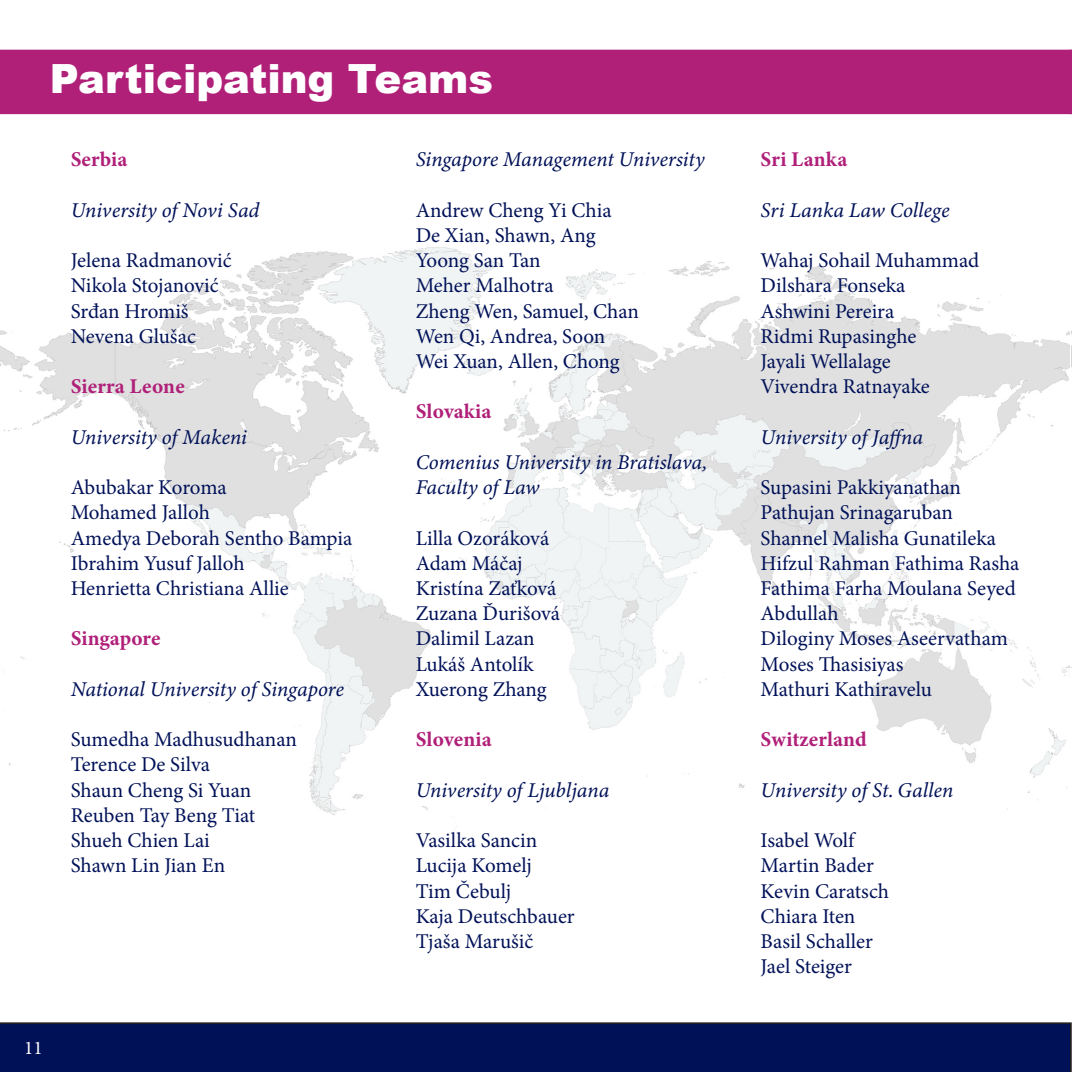
<style>
.page{position:relative;width:1072px;height:1072px;background:#fff}
.page>*{position:absolute;margin:0;border:0;box-sizing:border-box;transform-origin:0 0}
.t1{font:900 40.25px "Arial";color:#fff}
.Paragraph_Style_3{font:21px/25.2px "Minion Pro";letter-spacing:-.005em;color:#001158}
.Paragraph_Style_3-2{font:italic 21px/25.2px "Minion Variable Concept";color:#001158}
.Paragraph_Style_3-3{font:21px "Minion Variable Concept";color:#b02079}
.Paragraph_Style_1_Mi{font:19.25px "Minion Pro";color:#fff}
</style>
<div class="page">
<img style="left:0;top:247px;width:1070px;height:585px">
<div style="left:0;top:50px;width:1069px;height:64px;background:#b02079"></div>
<div style="left:0;top:1022px;width:1071px;height:49px;background:#001158"></div>
<svg style="left:1069px;top:50px;width:2px;height:64px"></svg>
<p class="t1" style="left:50px;top:49px;width:445px">Participating Teams</p>
<p class="Paragraph_Style_3-3" style="left:71px;top:145px;width:58px">Serbia</p>
<p class="Paragraph_Style_3-2" style="left:71px;top:197px;width:190px">University of Novi Sad</p>
<p class="Paragraph_Style_3" style="left:71px;top:248px;width:162px">Jelena Radmanović</p>
<p class="Paragraph_Style_3" style="left:71px;top:273px;width:150px">Nikola Stojanović</p>
<p class="Paragraph_Style_3" style="left:71px;top:298px;width:119px">Srđan Hromiš</p>
<p class="Paragraph_Style_3" style="left:71px;top:323px;width:127px">Nevena Glušac</p>
<p class="Paragraph_Style_3-3" style="left:71px;top:372px;width:116px">Sierra Leone</p>
<p class="Paragraph_Style_3-2" style="left:71px;top:424px;width:178px">University of Makeni</p>
<p class="Paragraph_Style_3" style="left:71px;top:475px;width:157px">Abubakar Koroma</p>
<p class="Paragraph_Style_3" style="left:71px;top:500px;width:141px">Mohamed Jalloh</p>
<p class="Paragraph_Style_3" style="left:71px;top:525px;width:283px">Amedya Deborah Sentho Bampia</p>
<p class="Paragraph_Style_3" style="left:71px;top:550px;width:175px">Ibrahim Yusuf Jalloh</p>
<p class="Paragraph_Style_3" style="left:71px;top:575px;width:220px">Henrietta Christiana Allie</p>
<p class="Paragraph_Style_3-3" style="left:71px;top:624px;width:91px">Singapore</p>
<p class="Paragraph_Style_3-2" style="left:71px;top:676px;width:275px">National University of Singapore</p>
<p class="Paragraph_Style_3" style="left:71px;top:727px;width:228px">Sumedha Madhusudhanan</p>
<p class="Paragraph_Style_3" style="left:71px;top:752px;width:141px">Terence De Silva</p>
<p class="Paragraph_Style_3" style="left:71px;top:777px;width:182px">Shaun Cheng Si Yuan</p>
<p class="Paragraph_Style_3" style="left:71px;top:802px;width:186px">Reuben Tay Beng Tiat</p>
<p class="Paragraph_Style_3" style="left:71px;top:827px;width:140px">Shueh Chien Lai</p>
<p class="Paragraph_Style_3" style="left:71px;top:853px;width:156px">Shawn Lin Jian En</p>
<p class="Paragraph_Style_3-2" style="left:416px;top:147px;width:290px">Singapore Management University</p>
<p class="Paragraph_Style_3" style="left:416px;top:197px;width:197px">Andrew Cheng Yi Chia</p>
<p class="Paragraph_Style_3" style="left:416px;top:223px;width:181px">De Xian, Shawn, Ang</p>
<p class="Paragraph_Style_3" style="left:416px;top:248px;width:126px">Yoong San Tan</p>
<p class="Paragraph_Style_3" style="left:416px;top:273px;width:139px">Meher Malhotra</p>
<p class="Paragraph_Style_3" style="left:416px;top:298px;width:225px">Zheng Wen, Samuel, Chan</p>
<p class="Paragraph_Style_3" style="left:416px;top:323px;width:191px">Wen Qi, Andrea, Soon</p>
<p class="Paragraph_Style_3" style="left:416px;top:349px;width:206px">Wei Xuan, Allen, Chong</p>
<p class="Paragraph_Style_3-3" style="left:416px;top:397px;width:77px">Slovakia</p>
<p class="Paragraph_Style_3-2" style="left:416px;top:449px;width:292px">Comenius University in Bratislava,<br>Faculty of Law</p>
<p class="Paragraph_Style_3" style="left:416px;top:525px;width:135px">Lilla Ozoráková</p>
<p class="Paragraph_Style_3" style="left:416px;top:550px;width:108px">Adam Máčaj</p>
<p class="Paragraph_Style_3" style="left:416px;top:575px;width:142px">Kristína Zaťková</p>
<p class="Paragraph_Style_3" style="left:416px;top:601px;width:146px">Zuzana Ďurišová</p>
<p class="Paragraph_Style_3" style="left:416px;top:626px;width:121px">Dalimil Lazan</p>
<p class="Paragraph_Style_3" style="left:416px;top:651px;width:119px">Lukáš Antolík</p>
<p class="Paragraph_Style_3" style="left:416px;top:676px;width:132px">Xuerong Zhang</p>
<p class="Paragraph_Style_3-3" style="left:416px;top:724px;width:77px">Slovenia</p>
<p class="Paragraph_Style_3-2" style="left:416px;top:777px;width:195px">University of Ljubljana</p>
<p class="Paragraph_Style_3" style="left:416px;top:827px;width:123px">Vasilka Sancin</p>
<p class="Paragraph_Style_3" style="left:416px;top:853px;width:118px">Lucija Komelj</p>
<p class="Paragraph_Style_3" style="left:416px;top:878px;width:97px">Tim Čebulj</p>
<p class="Paragraph_Style_3" style="left:416px;top:903px;width:161px">Kaja Deutschbauer</p>
<p class="Paragraph_Style_3" style="left:416px;top:928px;width:119px">Tjaša Marušič</p>
<p class="Paragraph_Style_1_Mi" style="left:24px;top:1034px;width:20px">11</p>
<p class="Paragraph_Style_3-3" style="left:760px;top:145px;width:88px">Sri Lanka</p>
<p class="Paragraph_Style_3-2" style="left:760px;top:197px;width:191px">Sri Lanka Law College</p>
<p class="Paragraph_Style_3" style="left:760px;top:248px;width:220px">Wahaj Sohail Muhammad</p>
<p class="Paragraph_Style_3" style="left:760px;top:273px;width:146px">Dilshara Fonseka</p>
<p class="Paragraph_Style_3" style="left:760px;top:298px;width:135px">Ashwini Pereira</p>
<p class="Paragraph_Style_3" style="left:760px;top:323px;width:157px">Ridmi Rupasinghe</p>
<p class="Paragraph_Style_3" style="left:760px;top:349px;width:132px">Jayali Wellalage</p>
<p class="Paragraph_Style_3" style="left:760px;top:374px;width:171px">Vivendra Ratnayake</p>
<p class="Paragraph_Style_3-2" style="left:760px;top:424px;width:164px">University of Jaffna</p>
<p class="Paragraph_Style_3" style="left:760px;top:475px;width:202px">Supasini Pakkiyanathan</p>
<p class="Paragraph_Style_3" style="left:760px;top:500px;width:194px">Pathujan Srinagaruban</p>
<p class="Paragraph_Style_3" style="left:760px;top:525px;width:237px">Shannel Malisha Gunatileka</p>
<p class="Paragraph_Style_3" style="left:760px;top:550px;width:260px">Hifzul Rahman Fathima Rasha</p>
<p class="Paragraph_Style_3" style="left:760px;top:575px;width:257px">Fathima Farha Moulana Seyed<br>Abdullah</p>
<p class="Paragraph_Style_3" style="left:760px;top:626px;width:249px">Diloginy Moses Aseervatham<br>Moses Thasisiyas</p>
<p class="Paragraph_Style_3" style="left:760px;top:676px;width:173px">Mathuri Kathiravelu</p>
<p class="Paragraph_Style_3-3" style="left:760px;top:724px;width:108px">Switzerland</p>
<p class="Paragraph_Style_3-2" style="left:760px;top:777px;width:194px">University of St. Gallen</p>
<p class="Paragraph_Style_3" style="left:760px;top:827px;width:95px">Isabel Wolf</p>
<p class="Paragraph_Style_3" style="left:760px;top:853px;width:115px">Martin Bader</p>
<p class="Paragraph_Style_3" style="left:760px;top:878px;width:130px">Kevin Caratsch</p>
<p class="Paragraph_Style_3" style="left:760px;top:903px;width:96px">Chiara Iten</p>
<p class="Paragraph_Style_3" style="left:760px;top:928px;width:114px">Basil Schaller</p>
<p class="Paragraph_Style_3" style="left:760px;top:953px;width:93px">Jael Steiger</p>
</div>
